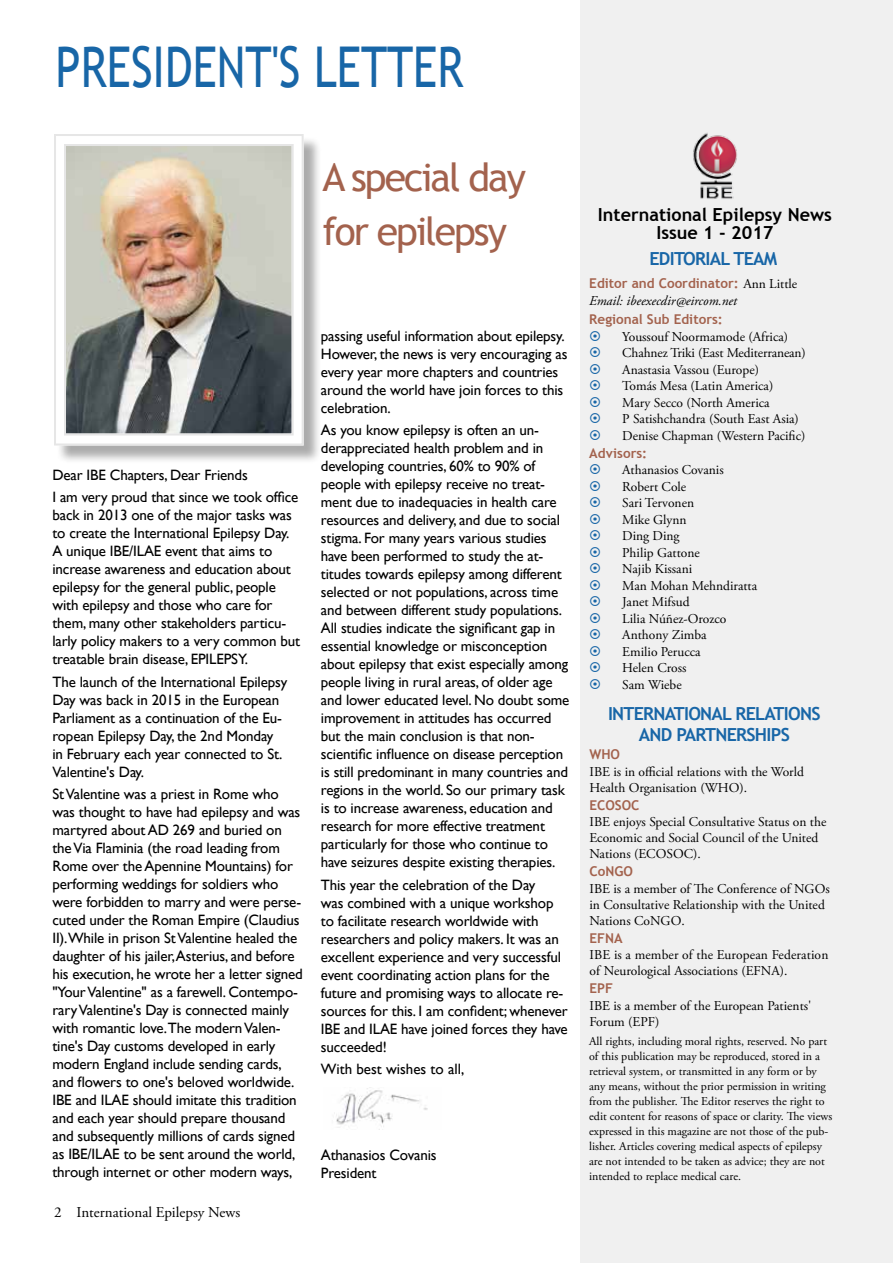
<style>
.page{position:relative;width:893px;height:1263px;background:#fff}
.page>*{position:absolute;margin:0;border:0;box-sizing:border-box;transform-origin:0 0}
.t1{font:56.25px "Trebuchet MS";color:#1866a7;scale:.8 1}
.t2{font:39px/54px "Trebuchet MS";letter-spacing:-.05em;color:#a3624d}
.t3{font:700 18px/21.6px "Trebuchet MS";letter-spacing:-.04em;color:#1866a7;text-align:center}
.t4{font:700 18px/18px "Trebuchet MS";color:#000;text-align:center}
.t5{font:15px/18px "Gill Sans";letter-spacing:-.01em;color:#000}
.t6{font:15px "Adobe Garamond Pro";color:#000}
.t7{font:13.5px/16.5px "Adobe Garamond Pro";color:#000}
.t8{font:700 13.5px "Trebuchet MS";color:#a3624d}
.t9{font:italic 13.5px "Adobe Garamond Pro";color:#000}
.t10{font:12px/15px "Adobe Garamond Pro";color:#000}
.s1{font-family:"Adobe Garamond Pro";font-weight:400;color:#000}
</style>
<div class="page">
<div style="left:580px;top:0;width:313px;height:1263px;background:#f0f0f0"></div>
<div style="left:56px;top:136px;width:266px;height:328px;background:#000;opacity:.33"></div>
<div style="left:56px;top:136px;width:254px;height:315px;background:#aeaeae"></div>
<svg style="left:54px;top:134px;width:251px;height:312px"></svg>
<img style="left:63px;top:143px;width:232px;height:293px">
<img style="left:693px;top:132px;width:44px;height:67px">
<img style="left:334px;top:1088px;width:94px;height:40px">
<h1 class="t1" style="left:56px;top:34px;width:512px">PRESIDENT'S LETTER</h1>
<h2 class="t2" style="left:322px;top:150px;width:205px">A special day for epilepsy</h2>
<p class="t5" style="left:52px;top:464px;width:248px;line-height:22.5px">Dear IBE Chapters, Dear Friends<br>I am very proud that since we took office</p>
<p class="t5" style="left:52px;top:507px;width:249px">back in 2013 one of the major tasks was to create the International Epilepsy Day.<br>A unique IBE/ILAE event that aims to increase awareness and education about epilepsy for the general public, people with epilepsy and those who care for them, many other stakeholders particu&shy;larly policy makers to a very common but treatable brain disease, EPILEPSY.</p>
<p class="t5" style="left:52px;top:673px;width:236px">The launch of the International Epilepsy Day was back in 2015 in the European Parliament as a continuation of the Eu&shy;ropean Epilepsy Day, the 2nd Monday in February each year connected to St.<br>Valentine's Day.</p>
<p class="t5" style="left:52px;top:786px;width:252px">St Valentine was a priest in Rome who was thought to have had epilepsy and was martyred about AD 269 and buried on the Via Flaminia (the road leading from Rome over the Apennine Mountains) for performing weddings for soldiers who were forbidden to marry and were perse&shy;cuted under the Roman Empire (Claudius II).While in prison St Valentine healed the daughter of his jailer,Asterius, and before his execution, he wrote her a letter signed "Your Valentine" as a farewell. Contempo&shy;rary Valentine's Day is connected mainly with romantic love.The modern Valen&shy;tine's Day customs developed in early modern England include sending cards, and flowers to one's beloved worldwide.<br>IBE and ILAE should imitate this tradition and each year should prepare thousand and subsequently millions of cards signed as IBE/ILAE to be sent around the world, through internet or other modern ways,</p>
<p class="t6" style="left:54px;top:1203px;width:188px">2 International Epilepsy News</p>
<p class="t5" style="left:321px;top:327px;width:248px">passing useful information about epilepsy.<br>However, the news is very encouraging as every year more chapters and countries around the world have join forces to this celebration.</p>
<p class="t5" style="left:321px;top:421px;width:250px">As you know epilepsy is often an un&shy;derappreciated health problem and in developing countries, 60% to 90% of people with epilepsy receive no treat&shy;ment due to inadequacies in health care resources and delivery, and due to social stigma. For many years various studies have been performed to study the at&shy;titudes towards epilepsy among different selected or not populations, across time and between different study populations.<br>All studies indicate the significant gap in essential knowledge or misconception about epilepsy that exist especially among people living in rural areas, of older age and lower educated level. No doubt some improvement in attitudes has occurred but the main conclusion is that non&shy;scientific influence on disease perception is still predominant in many countries and regions in the world. So our primary task is to increase awareness, education and research for more effective treatment particularly for those who continue to have seizures despite existing therapies.</p>
<p class="t5" style="left:321px;top:876px;width:248px">This year the celebration of the Day<br>was combined with a unique workshop to facilitate research worldwide with researchers and policy makers. It was an excellent experience and very successful event coordinating action plans for the future and promising ways to allocate re&shy;sources for this. I am confident; whenever IBE and ILAE have joined forces they have succeeded!</p>
<p class="t5" style="left:321px;top:1060px;width:145px">With best wishes to all,</p>
<p class="t5" style="left:321px;top:1146px;width:117px">Athanasios Covanis<br>President</p>
<p class="t4" style="left:598px;top:206px;width:235px">International Epilepsy News<br>Issue 1 - 2017</p>
<p class="t3" style="left:649px;top:248px;width:129px">EDITORIAL TEAM</p>
<p class="t8" style="left:589px;top:275px;width:209px">Editor and Coordinator: <span class="s1">Ann Little</span></p>
<p class="t9" style="left:589px;top:292px;width:149px">Email: ibeexecdir@eircom.net</p>
<p class="t8" style="left:589px;top:311px;width:135px">Regional Sub Editors:</p>
<p class="t7" style="left:622px;top:329px;width:185px">Youssouf Noormamode (Africa)<br>Chahnez Triki (East Mediterranean)<br>Anastasia Vassou (Europe)<br>Tomás Mesa (Latin America)<br>Mary Secco (North America<br>P Satishchandra (South East Asia)<br>Denise Chapman (Western Pacific)</p>
<p class="t8" style="left:589px;top:445px;width:59px">Advisors:</p>
<p class="t7" style="left:622px;top:462px;width:136px">Athanasios Covanis<br>Robert Cole<br>Sari Tervonen<br>Mike Glynn<br>Ding Ding<br>Philip Gattone<br>Najib Kissani<br>Man Mohan Mehndiratta<br>Janet Mifsud<br>Lilia Núñez-Orozco<br>Anthony Zimba<br>Emilio Perucca<br>Helen Cross<br>Sam Wiebe</p>
<p class="t3" style="left:608px;top:703px;width:214px">INTERNATIONAL RELATIONS<br>AND PARTNERSHIPS</p>
<p class="t8" style="left:589px;top:746px;width:32px">WHO</p>
<p class="t7" style="left:589px;top:764px;width:216px">IBE is in official relations with the World<br>Health Organisation (WHO).</p>
<p class="t8" style="left:589px;top:796px;width:52px">ECOSOC</p>
<p class="t7" style="left:589px;top:814px;width:238px">IBE enjoys Special Consultative Status on the<br>Economic and Social Council of the United<br>Nations (ECOSOC).</p>
<p class="t8" style="left:589px;top:863px;width:45px">CoNGO</p>
<p class="t7" style="left:589px;top:881px;width:242px">IBE is a member of The Conference of NGOs in Consultative Relationship with the United<br>Nations CoNGO.</p>
<p class="t8" style="left:589px;top:930px;width:35px">EFNA</p>
<p class="t7" style="left:589px;top:947px;width:240px">IBE is a member of the European Federation of Neurological Associations (EFNA).</p>
<p class="t8" style="left:589px;top:980px;width:25px">EPF</p>
<p class="t7" style="left:589px;top:998px;width:223px">IBE is a member of the European Patients'<br>Forum (EPF)</p>
<p class="t10" style="left:589px;top:1034px;width:245px">All rights, including moral rights, reserved. No part of this publication may be reproduced, stored in a retrieval system, or transmitted in any form or by any means, without the prior permission in writing from the publisher. The Editor reserves the right to edit content for reasons of space or clarity. The views expressed in this magazine are not those of the pub&shy;lisher. Articles covering medical aspects of epilepsy are not intended to be taken as advice; they are not intended to replace medical care.</p>
</div>
